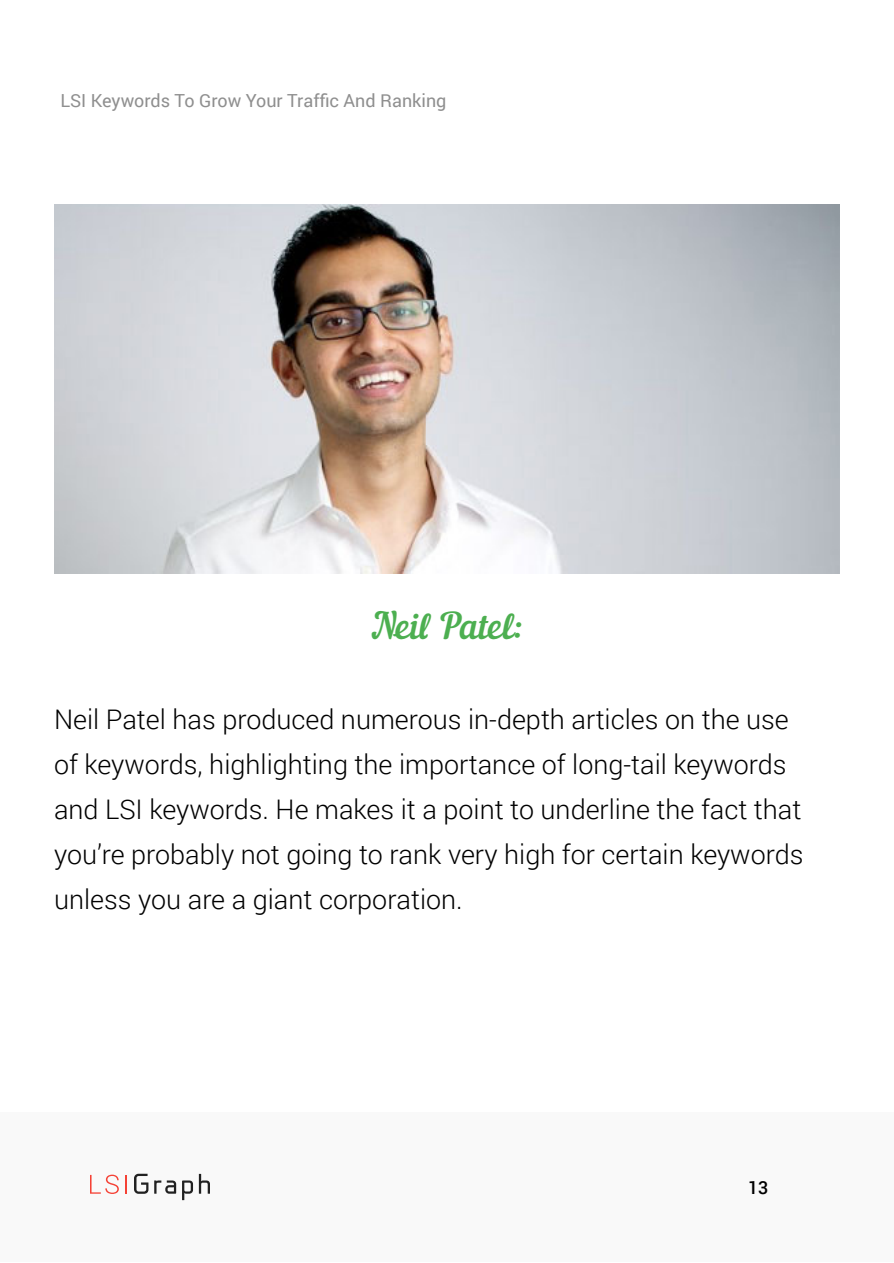
<style>
.page{position:relative;width:894px;height:1263px;background:#fff}
.page>*{position:absolute;margin:0;border:0;box-sizing:border-box;transform-origin:0 0}
.t1{font:36px "Nautilus Pompilius";color:#4caf50}
.t2{font:300 27px/45px "Roboto";color:#000}
.t3{font:18px "Roboto";color:#8f8f8f}
.t4{font:500 18px "Roboto";color:#000}
</style>
<div class="page">
<div style="left:0;top:1112px;width:894px;height:150px;background:#f9f9f9"></div>
<img style="left:54px;top:204px;width:786px;height:369px">
<svg style="left:90px;top:1175px;width:29px;height:19px"></svg>
<svg style="left:125px;top:1175px;width:2px;height:19px"></svg>
<svg style="left:134px;top:1174px;width:14px;height:20px"></svg>
<svg style="left:154px;top:1180px;width:22px;height:14px"></svg>
<svg style="left:182px;top:1180px;width:11px;height:20px"></svg>
<svg style="left:199px;top:1174px;width:11px;height:20px"></svg>
<p class="t3" style="left:60px;top:88px;width:388px">LSI Keywords To Grow Your Traffic And Ranking</p>
<h1 class="t1" style="left:372px;top:604px;width:152px">Neil Patel:</h1>
<p class="t2" style="left:54px;top:696px;width:751px">Neil Patel has produced numerous in-depth articles on the use of keywords, highlighting the importance of long-tail keywords and LSI keywords. He makes it a point to underline the fact that you’re probably not going to rank very high for certain keywords unless you are a giant corporation.</p>
<p class="t4" style="left:748px;top:1175px;width:22px">13</p>
</div>
